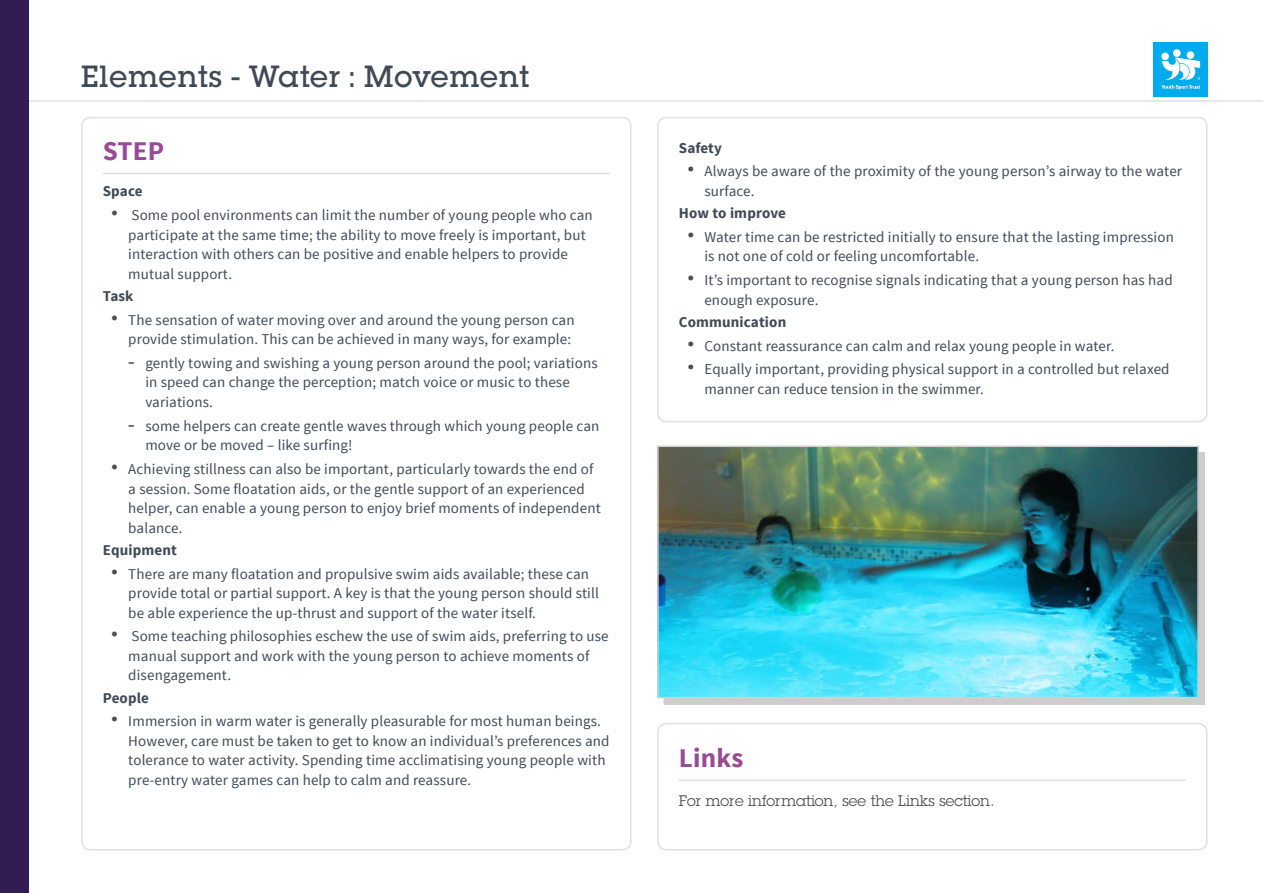
<style>
.page{position:relative;width:1263px;height:893px;background:#fff}
.page>*{position:absolute;margin:0;border:0;box-sizing:border-box;transform-origin:0 0}
.t1{font:500 30px "Lubalin Graph Std";letter-spacing:.01em;color:#404a57}
.t2{font:700 27px "Source Sans Pro";letter-spacing:.01em;color:#994a96}
.t3{font:15px/19.5px "Source Sans Pro";letter-spacing:.01em;color:#404a57}
.t4{font:700 15px "Source Sans Pro";letter-spacing:.01em;color:#404a57}
.t5{font:15px "Lubalin Graph Std";color:#4d4d4f}
.s1{font-family:"Arial";font-size:19.5px;color:#4d4d4f}
</style>
<div class="page">
<hr style="left:29px;top:100px;width:1234px;height:2px;background:#e0e0e0">
<div style="left:1154px;top:43px;width:54px;height:54px;background:#00abed"></div>
<div style="left:1161px;top:53px;width:8px;height:7px;background:#fff;border-radius:50%"></div>
<div style="left:1186px;top:51px;width:8px;height:8px;background:#fff;border-radius:50%"></div>
<div style="left:1173px;top:49px;width:8px;height:8px;background:#fff;border-radius:50%"></div>
<svg style="left:1161px;top:57px;width:39px;height:33px"></svg>
<div style="left:663px;top:452px;width:542px;height:253px;background:#cdcdcd"></div>
<img style="left:660px;top:448px;width:536px;height:247px">
<div style="left:657px;top:445px;width:542px;height:253px;border:2px solid #d1d1d2"></div>
<hr style="left:103px;top:173px;width:506px;height:1px;background:#e0e0e0">
<hr style="left:679px;top:779px;width:506px;height:2px;background:#e0e0e0">
<div style="left:657px;top:723px;width:550px;height:127px;border:2px solid #e0e0e0;border-radius:9px"></div>
<div style="left:657px;top:117px;width:550px;height:305px;border:2px solid #e0e0e0;border-radius:9px"></div>
<div style="left:0;top:0;width:29px;height:893px;background:#331c54"></div>
<h1 class="t1" style="left:81px;top:57px;width:450px">Elements - Water : Movement</h1>
<h2 class="t2" style="left:103px;top:134px;width:63px">STEP</h2>
<p class="t4" style="left:103px;top:182px;width:41px">Space</p>
<p class="t3" style="left:128px;top:206px;width:466px;text-indent:-17px"><span class="s1">•</span> Some pool environments can limit the number of young people who can participate at the same time; the ability to move freely is important, but interaction with others can be positive and enable helpers to provide mutual support.</p>
<p class="t4" style="left:103px;top:286px;width:32px">Task</p>
<p class="t3" style="left:111px;top:310px;width:465px;text-align:right"><span class="s1">•</span> The sensation of water moving over and around the young person can provide stimulation. This can be achieved in many ways, for example:</p>
<p class="t3" style="left:145px;top:353px;width:454px;text-indent:-17px"><span class="s1">-</span> gently towing and swishing a young person around the pool; variations in speed can change the perception; match voice or music to these variations.</p>
<p class="t3" style="left:145px;top:416px;width:456px;text-indent:-17px"><span class="s1">-</span> some helpers can create gentle waves through which young people can move or be moved – like surfing!</p>
<p class="t3" style="left:128px;top:459px;width:474px;text-indent:-17px"><span class="s1">•</span> Achieving stillness can also be important, particularly towards the end of a session. Some floatation aids, or the gentle support of an experienced helper, can enable a young person to enjoy brief moments of independent balance.</p>
<p class="t4" style="left:103px;top:540px;width:76px">Equipment</p>
<p class="t3" style="left:128px;top:564px;width:472px;text-indent:-17px"><span class="s1">•</span> There are many floatation and propulsive swim aids available; these can provide total or partial support. A key is that the young person should still be able experience the up-thrust and support of the water itself.</p>
<p class="t3" style="left:128px;top:627px;width:482px;text-indent:-17px"><span class="s1">•</span> Some teaching philosophies eschew the use of swim aids, preferring to use manual support and work with the young person to achieve moments of disengagement.</p>
<p class="t4" style="left:103px;top:688px;width:48px">People</p>
<p class="t3" style="left:128px;top:712px;width:483px;text-indent:-17px"><span class="s1">•</span> Immersion in warm water is generally pleasurable for most human beings.<br>However, care must be taken to get to know an individual’s preferences and tolerance to water activity. Spending time acclimatising young people with pre-entry water games can help to calm and reassure.</p>
<p class="t4" style="left:679px;top:138px;width:45px">Safety</p>
<p class="t3" style="left:704px;top:162px;width:479px;text-indent:-17px"><span class="s1">•</span> Always be aware of the proximity of the young person’s airway to the water surface.</p>
<p class="t4" style="left:679px;top:203px;width:109px">How to improve</p>
<p class="t3" style="left:704px;top:227px;width:471px;text-indent:-17px"><span class="s1">•</span> Water time can be restricted initially to ensure that the lasting impression is not one of cold or feeling uncomfortable.</p>
<p class="t3" style="left:704px;top:271px;width:470px;text-indent:-17px"><span class="s1">•</span> It’s important to recognise signals indicating that a young person has had enough exposure.</p>
<p class="t4" style="left:679px;top:312px;width:109px">Communication</p>
<p class="t3" style="left:687px;top:336px;width:428px"><span class="s1">•</span> Constant reassurance can calm and relax young people in water.</p>
<p class="t3" style="left:704px;top:360px;width:467px;text-indent:-17px"><span class="s1">•</span> Equally important, providing physical support in a controlled but relaxed manner can reduce tension in the swimmer.</p>
<h2 class="t2" style="left:679px;top:740px;width:66px">Links</h2>
<p class="t5" style="left:679px;top:791px;width:317px">For more information, see the Links section.</p>
</div>
